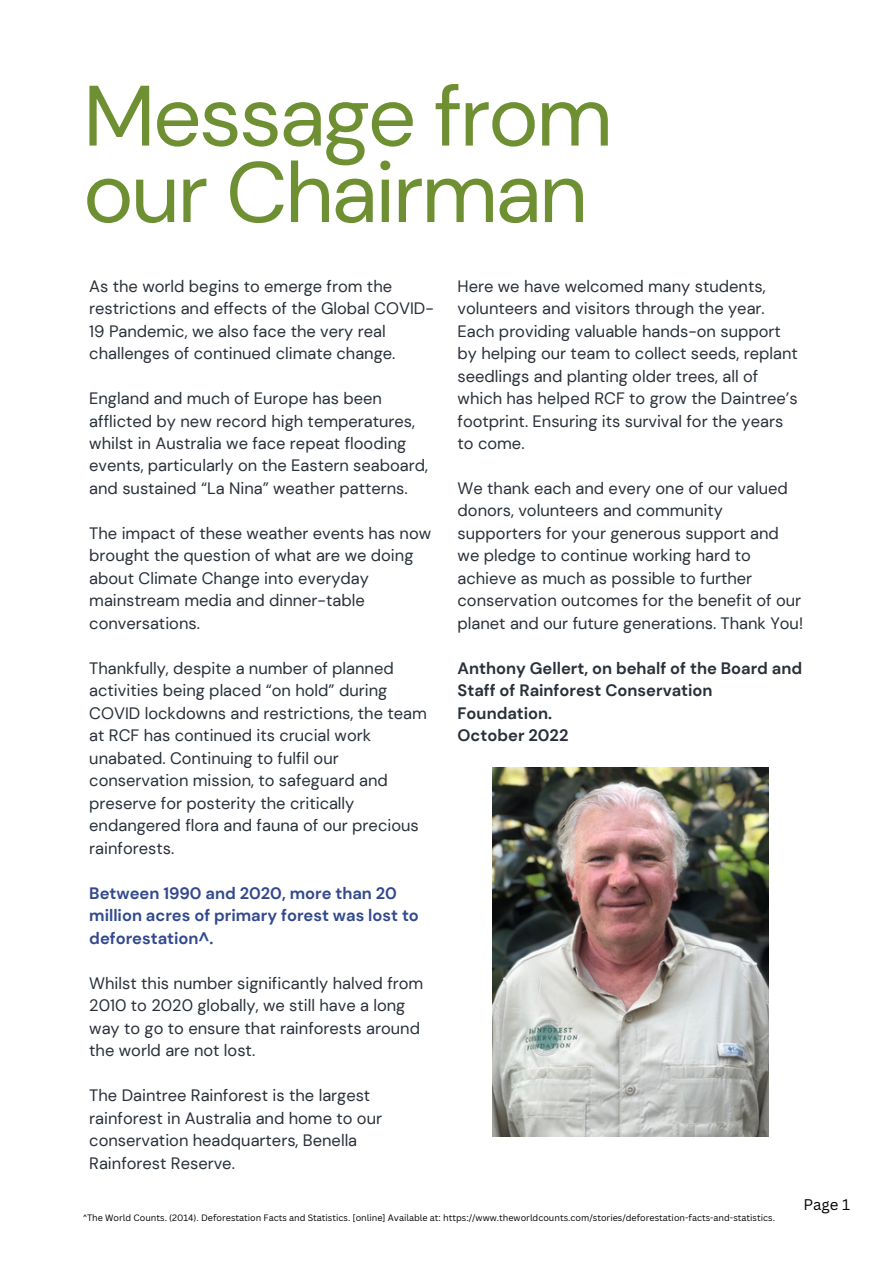
<style>
.page{position:relative;width:893px;height:1264px;background:#fff}
.page>*{position:absolute;margin:0;border:0;box-sizing:border-box;transform-origin:0 0}
.t1{font:85.5px/76.5px "DM Sans";letter-spacing:-.03em;color:#6e9033}
.t2{font:16.5px/22.5px "DM Sans";color:#293039}
.t3{font:700 16.5px/22.5px "DM Sans";color:#293039}
.t4{font:700 16.5px/22.5px "DM Sans";color:#32498e}
.t5{font:15px "Canva Sans";color:#000}
.t6{font:9px "Canva Sans";color:#000}
</style>
<div class="page">
<img style="left:492px;top:767px;width:276px;height:369px">
<h1 class="t1" style="left:83px;top:78px;width:531px">Message from our Chairman</h1>
<p class="t2" style="left:89px;top:275px;width:346px">As the world begins to emerge from the restrictions and effects of the Global COVID-19 Pandemic, we also face the very real challenges of continued climate change.</p>
<p class="t2" style="left:89px;top:387px;width:340px">England and much of Europe has been afflicted by new record high temperatures, whilst in Australia we face repeat flooding events, particularly on the Eastern seaboard, and sustained “La Nina” weather patterns.</p>
<p class="t2" style="left:89px;top:522px;width:343px">The impact of these weather events has now brought the question of what are we doing about Climate Change into everyday mainstream media and dinner-table conversations.</p>
<p class="t2" style="left:89px;top:657px;width:339px">Thankfully, despite a number of planned activities being placed “on hold” during COVID lockdowns and restrictions, the team at RCF has continued its crucial work unabated. Continuing to fulfil our conservation mission, to safeguard and preserve for posterity the critically endangered flora and fauna of our precious rainforests.</p>
<p class="t4" style="left:89px;top:882px;width:331px">Between 1990 and 2020, more than 20 million acres of primary forest was lost to deforestation^.</p>
<p class="t2" style="left:89px;top:971px;width:335px">Whilst this number significantly halved from 2010 to 2020 globally, we still have a long way to go to ensure that rainforests around the world are not lost.</p>
<p class="t2" style="left:89px;top:1084px;width:294px">The Daintree Rainforest is the largest rainforest in Australia and home to our conservation headquarters, Benella Rainforest Reserve.</p>
<p class="t2" style="left:457px;top:275px;width:342px">Here we have welcomed many students, volunteers and visitors through the year.<br>Each providing valuable hands-on support by helping our team to collect seeds, replant seedlings and planting older trees, all of which has helped RCF to grow the Daintree’s footprint. Ensuring its survival for the years to come.</p>
<p class="t2" style="left:457px;top:477px;width:347px">We thank each and every one of our valued donors, volunteers and community supporters for your generous support and we pledge to continue working hard to achieve as much as possible to further conservation outcomes for the benefit of our planet and our future generations. Thank You!</p>
<p class="t3" style="left:457px;top:657px;width:346px">Anthony Gellert, on behalf of the Board and<br>Staff of Rainforest Conservation<br>Foundation.<br>October 2022</p>
<p class="t6" style="left:83px;top:1210px;width:693px">^The World Counts. (2014). Deforestation Facts and Statistics. [online] Available at: https://www.theworldcounts.com/stories/deforestation-facts-and-statistics.</p>
<p class="t5" style="left:803px;top:1193px;width:48px">Page 1</p>
</div>
